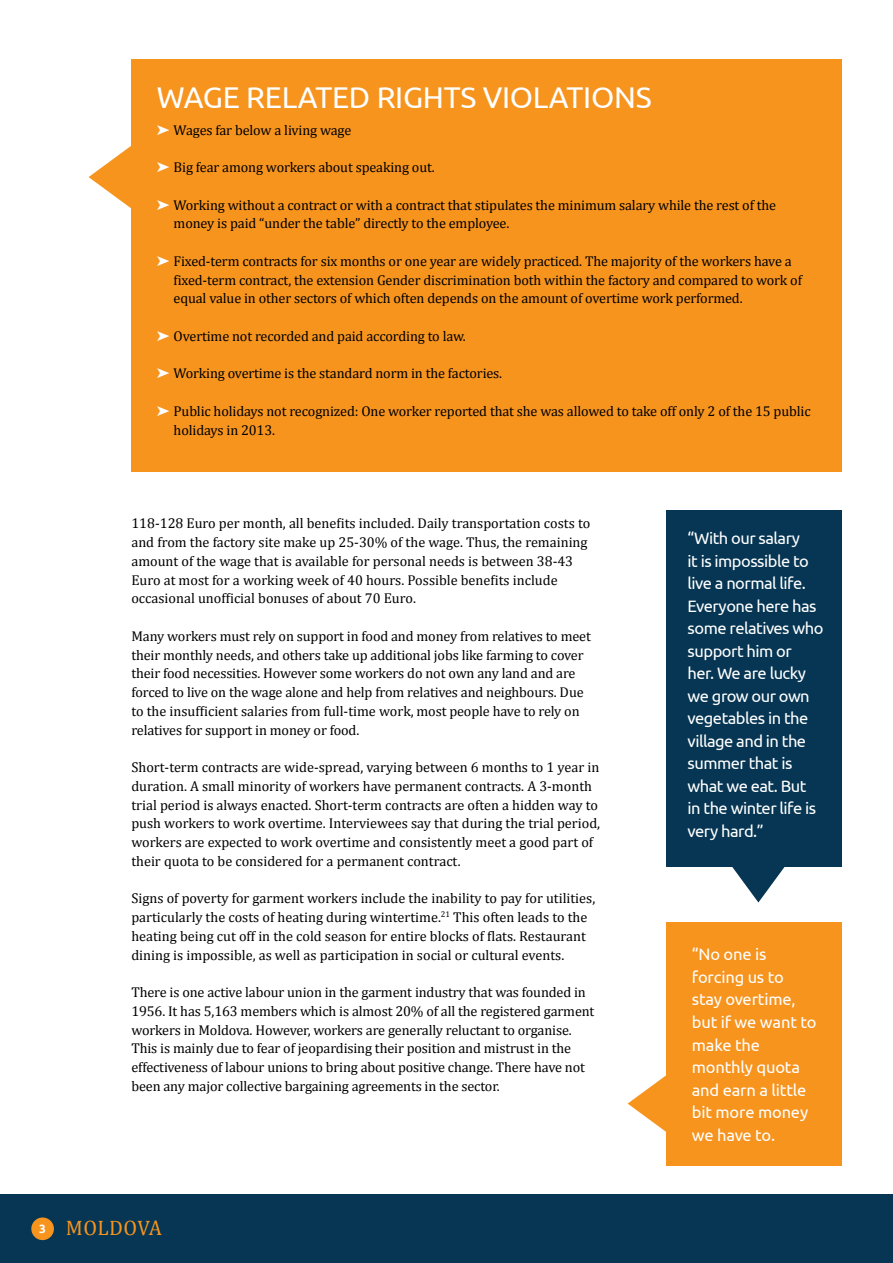
<style>
.page{position:relative;width:893px;height:1263px;background:#fff}
.page>*{position:absolute;margin:0;border:0;box-sizing:border-box;transform-origin:0 0}
.t1{font:30px "Ubuntu";letter-spacing:-.01em;color:#fff}
.t2{font:21px "Cambria";letter-spacing:.02em;color:#f7941e}
.t3{font:16.5px/22.5px "Ubuntu";letter-spacing:-.03em;color:#fff}
.t4{font:16.5px/22.5px "Ubuntu";letter-spacing:-.01em;color:#fff}
.t5{font:14.25px/18.8px "Cambria";letter-spacing:-.01em;color:#000}
.s1{color:#fff}
.s2{font-family:"Ubuntu";font-weight:700;font-size:12px;color:#fff}
</style>
<div class="page">
<div style="left:0;top:1195px;width:893px;height:68px;background:#063653"></div>
<div style="left:31px;top:1217px;width:23px;height:23px;background:#f7941e;border-radius:50%"></div>
<svg style="left:89px;top:146px;width:42px;height:62px"></svg>
<div style="left:131px;top:60px;width:711px;height:412px;background:#f7941e"></div>
<div style="left:666px;top:510px;width:176px;height:356px;background:#063653"></div>
<svg style="left:727px;top:866px;width:63px;height:36px"></svg>
<svg style="left:628px;top:1075px;width:38px;height:57px"></svg>
<div style="left:666px;top:922px;width:176px;height:244px;background:#f7941e"></div>
<h1 class="t1" style="left:157px;top:79px;width:47px">Wage</h1>
<h1 class="t1" style="left:246px;top:79px;width:19px">related</h1>
<h1 class="t1" style="left:377px;top:79px;width:171px">rights violati</h1>
<h1 class="t1" style="left:591px;top:79px;width:59px">ons</h1>
<p class="t5" style="left:157px;top:120px;width:196px"><span class="s1">➤</span> Wages far below a living wage</p>
<p class="t5" style="left:157px;top:158px;width:279px"><span class="s1">➤</span> Big fear among workers about speaking out.</p>
<p class="t5" style="left:174px;top:195px;width:604px;text-indent:-17px"><span class="s1">➤</span> Working without a contract or with a contract that stipulates the minimum salary while the rest of the money is paid “under the table” directly to the employee.</p>
<p class="t5" style="left:174px;top:252px;width:630px;text-indent:-17px"><span class="s1">➤</span> Fixed-term contracts for six months or one year are widely practiced. The majority of the workers have a fixed-term contract, the extension Gender discrimination both within the factory and compared to work of equal value in other sectors of which often depends on the amount of overtime work performed.</p>
<p class="t5" style="left:157px;top:327px;width:310px"><span class="s1">➤</span> Overtime not recorded and paid according to law.</p>
<p class="t5" style="left:157px;top:364px;width:347px"><span class="s1">➤</span> Working overtime is the standard norm in the factories.</p>
<p class="t5" style="left:174px;top:402px;width:638px;text-indent:-17px"><span class="s1">➤</span> Public holidays not recognized: One worker reported that she was allowed to take off only 2 of the 15 public holidays in 2013.</p>
<p class="t5" style="left:131px;top:514px;width:460px">118-128 Euro per month, all benefits included. Daily transportation costs to and from the factory site make up 25-30% of the wage. Thus, the remaining amount of the wage that is available for personal needs is between 38-43<br>Euro at most for a working week of 40 hours. Possible benefits include occasional unofficial bonuses of about 70 Euro.</p>
<p class="t5" style="left:131px;top:627px;width:461px">Many workers must rely on support in food and money from relatives to meet their monthly needs, and others take up additional jobs like farming to cover their food necessities. However some workers do not own any land and are forced to live on the wage alone and help from relatives and neighbours. Due to the insufficient salaries from full-time work, most people have to rely on relatives for support in money or food.</p>
<p class="t5" style="left:131px;top:758px;width:470px">Short-term contracts are wide-spread, varying between 6 months to 1 year in duration. A small minority of workers have permanent contracts. A 3-month trial period is always enacted. Short-term contracts are often a hidden way to push workers to work overtime. Interviewees say that during the trial period, workers are expected to work overtime and consistently meet a good part of their quota to be considered for a permanent contract.</p>
<p class="t5" style="left:131px;top:889px;width:465px">Signs of poverty for garment workers include the inability to pay for utilities, particularly the costs of heating during wintertime.<sup>21</sup> This often leads to the heating being cut off in the cold season for entire blocks of flats. Restaurant dining is impossible, as well as participation in social or cultural events.</p>
<p class="t5" style="left:131px;top:983px;width:465px">There is one active labour union in the garment industry that was founded in 1956. It has 5,163 members which is almost 20% of all the registered garment workers in Moldova. However, workers are generally reluctant to organise.<br>This is mainly due to fear of jeopardising their position and mistrust in the effectiveness of labour unions to bring about positive change. There have not been any major collective bargaining agreements in the sector.</p>
<h2 class="t2" style="left:39px;top:1215px;width:124px"><span class="s2">3</span> Moldova</h2>
<p class="t3" style="left:688px;top:526px;width:137px">“With our salary<br>it is impossible to live a normal life.<br>Everyone here has some relatives who support him or<br>her. We are lucky we grow our own vegetables in the village and in the summer that is what we eat. But in the winter life is very hard.”</p>
<p class="t4" style="left:692px;top:943px;width:126px">“No one is forcing us to stay overtime, but if we want to make the monthly quota and earn a little bit more money we have to.</p>
</div>
